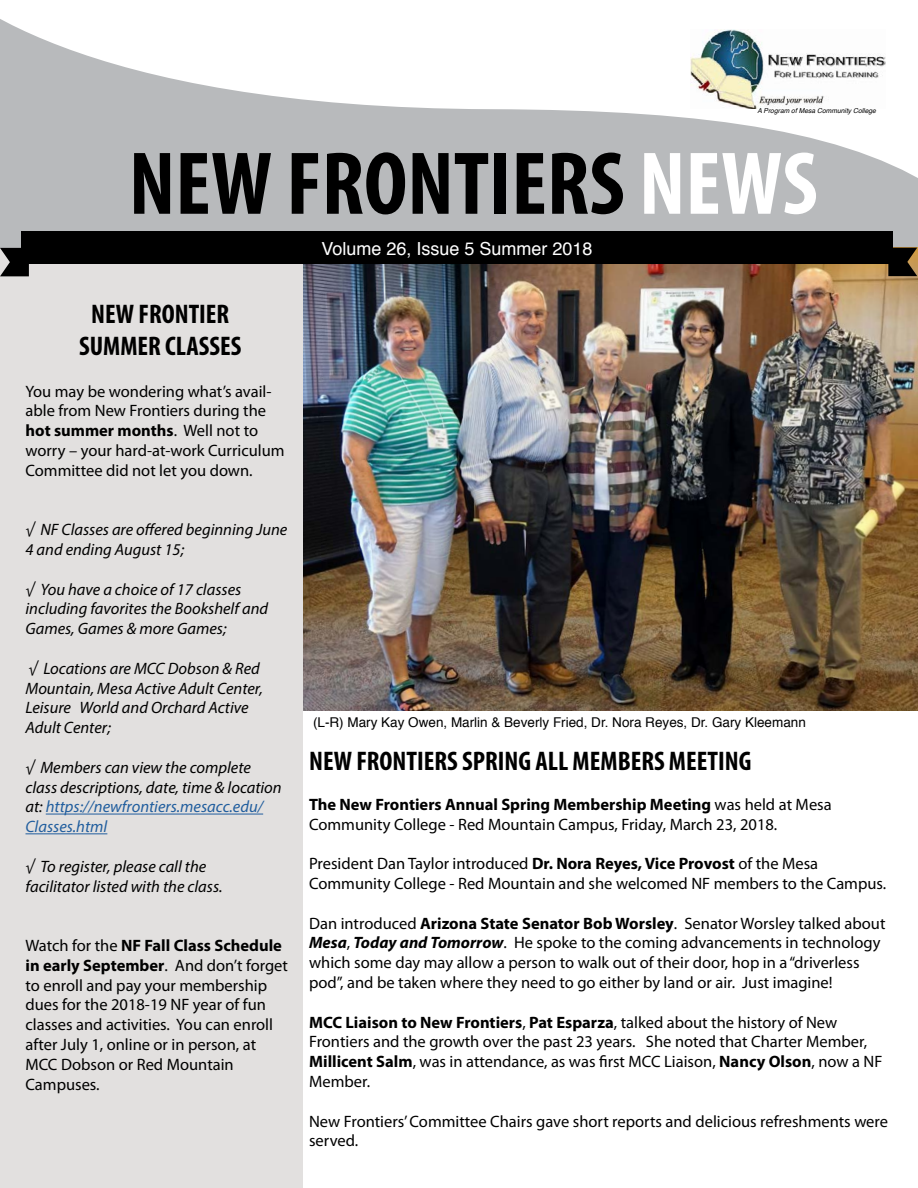
<style>
.page{position:relative;width:918px;height:1188px;background:#fff}
.page>*{position:absolute;margin:0;border:0;box-sizing:border-box;transform-origin:0 0}
.t1{font:700 condensed 90px "Myriad Pro";color:#000}
.t2{font:700 condensed 27px/32.4px "Myriad Pro";color:#000;text-align:center}
.t3{font:18px "Helvetica";color:#fff}
.t4{font:16.5px/19.8px "Myriad Pro";color:#000}
.t5{font:italic 16.5px/19.8px "Myriad Pro";color:#000}
.t6{font:13.5px "Helvetica";color:#000}
.t7{font:italic 6.75px "Helvetica";color:#000}
.s1{color:#fff}
.s2{font-weight:700}
.s3{color:#215e9e}
.s4{font-weight:700;font-style:italic}
</style>
<div class="page">
<svg style="left:0;top:19px;width:918px;height:229px;fill:#b8babc"></svg>
<img style="left:303px;top:247px;width:615px;height:464px">
<div style="left:0;top:248px;width:303px;height:940px;background:#e2e0df"></div>
<svg style="left:0;top:248px;width:29px;height:28px"></svg>
<img style="left:690px;top:30px;width:195px;height:79px">
<svg style="left:888px;top:248px;width:29px;height:28px"></svg>
<hr style="left:46px;top:814px;width:217px;height:1px;background:#215e9e">
<hr style="left:26px;top:833px;width:81px;height:1px;background:#215e9e">
<div style="left:21px;top:232px;width:871px;height:32px;background:#000"></div>
<p class="t7" style="left:758px;top:105px;width:120px">A Program of Mesa Community College</p>
<h1 class="t1" style="left:129px;top:128px;width:690px">NEW FRONTIERS <span class="s1">NEWS</span></h1>
<h2 class="t2" style="left:79px;top:297px;width:164px">NEW FRONTIER<br>SUMMER CLASSES</h2>
<p class="t4" style="left:26px;top:381px;width:261px">You may be wondering what’s avail&shy;able from New Frontiers during the <span class="s2">hot summer months</span>. Well not to worry – your hard-at-work Curriculum Committee did not let you down.</p>
<p class="t5" style="left:26px;top:520px;width:263px">√ NF Classes are offered beginning June<br>4 and ending August 15;</p>
<p class="t5" style="left:26px;top:579px;width:244px">√ You have a choice of 17 classes including favorites the Bookshelf and<br>Games, Games &amp; more Games;</p>
<p class="t5" style="left:26px;top:658px;width:239px">√ Locations are MCC Dobson &amp; Red<br>Mountain, Mesa Active Adult Center,<br>Leisure World and Orchard Active<br>Adult Center;</p>
<p class="t5" style="left:26px;top:757px;width:258px">√ Members can view the complete class descriptions, date, time &amp; location at: <span class="s3">https://newfrontiers.mesacc.edu/<br>Classes.html</span></p>
<p class="t5" style="left:26px;top:856px;width:199px">√ To register, please call the facilitator listed with the class.</p>
<p class="t4" style="left:26px;top:935px;width:264px">Watch for the <span class="s2">NF Fall Class Schedule in early September</span>. And don’t forget to enroll and pay your membership dues for the 2018-19 NF year of fun classes and activities. You can enroll after July 1, online or in person, at<br>MCC Dobson or Red Mountain<br>Campuses.</p>
<p class="t3" style="left:321px;top:234px;width:273px">Volume 26, Issue 5 Summer 2018</p>
<p class="t6" style="left:313px;top:712px;width:494px">(L-R) Mary Kay Owen, Marlin &amp; Beverly Fried, Dr. Nora Reyes, Dr. Gary Kleemann</p>
<h2 class="t2" style="left:309px;top:744px;width:444px">NEW FRONTIERS SPRING ALL MEMBERS MEETING</h2>
<p class="t4" style="left:309px;top:794px;width:524px"><span class="s2">The New Frontiers Annual Spring Membership Meeting</span> was held at Mesa<br>Community College - Red Mountain Campus, Friday, March 23, 2018.</p>
<p class="t4" style="left:309px;top:854px;width:579px">President Dan Taylor introduced <span class="s2">Dr. Nora Reyes, Vice Provost</span> of the Mesa<br>Community College - Red Mountain and she welcomed NF members to the Campus.</p>
<p class="t4" style="left:309px;top:913px;width:578px">Dan introduced <span class="s2">Arizona State Senator Bob Worsley</span>. Senator Worsley talked about <span class="s4">Mesa</span>, <span class="s4">Today and Tomorrow</span>. He spoke to the coming advancements in technology which some day may allow a person to walk out of their door, hop in a “driverless pod”, and be taken where they need to go either by land or air. Just imagine!</p>
<p class="t4" style="left:309px;top:1012px;width:575px"><span class="s2">MCC Liaison to New Frontiers</span>, <span class="s2">Pat Esparza</span>, talked about the history of New Frontiers and the growth over the past 23 years. She noted that Charter Member, <span class="s2">Millicent Salm</span>, was in attendance, as was first MCC Liaison, <span class="s2">Nancy Olson</span>, now a NF Member.</p>
<p class="t4" style="left:309px;top:1111px;width:580px">New Frontiers’ Committee Chairs gave short reports and delicious refreshments were served.</p>
</div>
